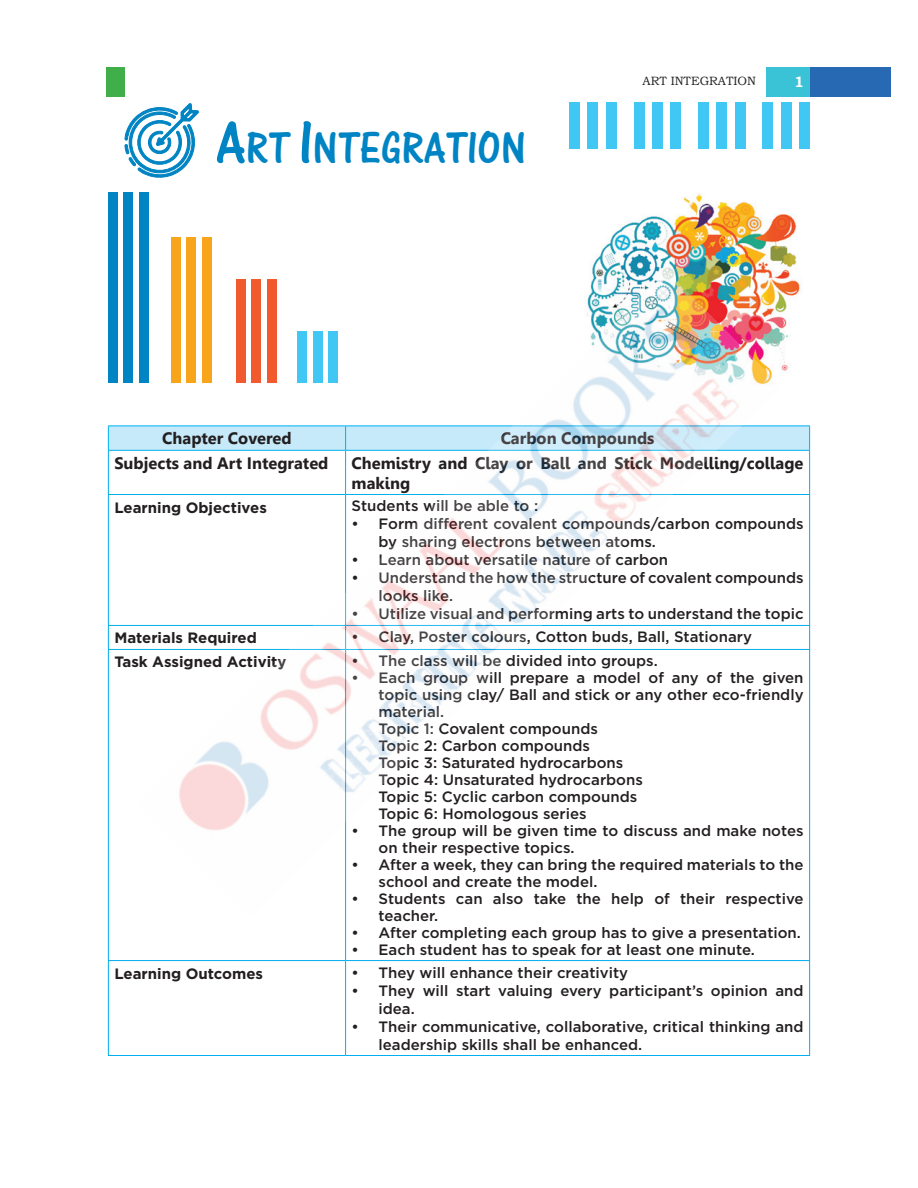
<style>
.page{position:relative;width:918px;height:1188px;background:#fff}
.page>*{position:absolute;margin:0;border:0;box-sizing:border-box;transform-origin:0 0}
.t1{font:46.5px "One Stroke Script Plain";color:#0084c3}
.t2{font:700 16.5px/19.8px "Gisha";color:#231f20}
.t3{font:500 15px/17px "Gotham";color:#231f20}
.t4{font:700 15px "Gotham";color:#231f20}
.t5{font:700 15px "Bookman Old Style";color:#fff}
.t6{font:12px "Bookman Old Style";color:#231f20}
.s1{font-size:63px}
</style>
<div class="page">
<div style="left:810px;top:67px;width:81px;height:29px;background:#2869b3"></div>
<div style="left:766px;top:67px;width:44px;height:29px;background:#3ac2d7"></div>
<div style="left:106px;top:68px;width:19px;height:29px;background:#40ae49"></div>
<div style="left:108px;top:192px;width:9px;height:191px;background:#0084c3"></div>
<div style="left:171px;top:237px;width:9px;height:146px;background:#f9a51b"></div>
<div style="left:124px;top:192px;width:9px;height:191px;background:#0084c3"></div>
<div style="left:187px;top:237px;width:9px;height:146px;background:#f9a51b"></div>
<div style="left:139px;top:192px;width:9px;height:191px;background:#0084c3"></div>
<div style="left:202px;top:237px;width:9px;height:146px;background:#f9a51b"></div>
<div style="left:569px;top:103px;width:11px;height:46px;background:#40c7f4"></div>
<div style="left:634px;top:103px;width:10px;height:46px;background:#40c7f4"></div>
<div style="left:698px;top:103px;width:11px;height:46px;background:#40c7f4"></div>
<div style="left:763px;top:103px;width:10px;height:46px;background:#40c7f4"></div>
<div style="left:587px;top:103px;width:11px;height:46px;background:#40c7f4"></div>
<div style="left:652px;top:103px;width:11px;height:46px;background:#40c7f4"></div>
<div style="left:716px;top:103px;width:11px;height:46px;background:#40c7f4"></div>
<div style="left:781px;top:103px;width:11px;height:46px;background:#40c7f4"></div>
<div style="left:606px;top:103px;width:11px;height:46px;background:#40c7f4"></div>
<div style="left:670px;top:103px;width:11px;height:46px;background:#40c7f4"></div>
<div style="left:735px;top:103px;width:11px;height:46px;background:#40c7f4"></div>
<div style="left:799px;top:103px;width:11px;height:46px;background:#40c7f4"></div>
<img style="left:592px;top:193px;width:208px;height:178px">
<svg style="left:124px;top:103px;width:75px;height:75px"></svg>
<svg style="left:108px;top:426px;width:702px;height:24px"></svg>
<hr style="left:108px;top:450px;width:238px;height:1px;background:#00aeef">
<hr style="left:108px;top:451px;width:1px;height:43px;background:#00aeef">
<hr style="left:346px;top:450px;width:464px;height:1px;background:#00aeef">
<hr style="left:809px;top:451px;width:1px;height:43px;background:#00aeef">
<hr style="left:108px;top:494px;width:238px;height:1px;background:#00aeef">
<hr style="left:108px;top:495px;width:1px;height:130px;background:#00aeef">
<hr style="left:346px;top:494px;width:464px;height:1px;background:#00aeef">
<hr style="left:809px;top:495px;width:1px;height:130px;background:#00aeef">
<hr style="left:108px;top:625px;width:238px;height:1px;background:#00aeef">
<svg style="left:108px;top:626px;width:1px;height:23px"></svg>
<hr style="left:346px;top:625px;width:464px;height:1px;background:#00aeef">
<svg style="left:809px;top:626px;width:1px;height:23px"></svg>
<hr style="left:108px;top:649px;width:238px;height:1px;background:#00aeef">
<hr style="left:108px;top:650px;width:1px;height:310px;background:#00aeef">
<hr style="left:346px;top:649px;width:464px;height:1px;background:#00aeef">
<hr style="left:345px;top:650px;width:1px;height:310px;background:#00aeef">
<hr style="left:809px;top:650px;width:1px;height:310px;background:#00aeef">
<hr style="left:108px;top:960px;width:238px;height:1px;background:#00aeef">
<hr style="left:108px;top:961px;width:1px;height:94px;background:#00aeef">
<hr style="left:346px;top:960px;width:464px;height:1px;background:#00aeef">
<hr style="left:345px;top:961px;width:1px;height:94px;background:#00aeef">
<hr style="left:809px;top:961px;width:1px;height:94px;background:#00aeef">
<hr style="left:108px;top:1055px;width:238px;height:1px;background:#00aeef">
<hr style="left:346px;top:1055px;width:464px;height:1px;background:#00aeef">
<img style="left:138px;top:273px;width:642px;height:642px">
<p class="t1" style="left:216px;top:121px;width:311px"><span class="s1">A</span>RT <span class="s1">I</span>NTEGRATION</p>
<p class="t6" style="left:643px;top:73px;width:115px">ART INTEGRATION</p>
<p class="t5" style="left:794px;top:71px;width:11px">1</p>
<p class="t2" style="left:162px;top:429px;width:131px">Chapter Covered</p>
<p class="t2" style="left:501px;top:429px;width:155px">Carbon Compounds</p>
<p class="t2" style="left:114px;top:453px;width:216px">Subjects and Art Integrated</p>
<p class="t2" style="left:352px;top:453px;width:453px">Chemistry and Clay or Ball and Stick Modelling/collage making</p>
<p class="t4" style="left:114px;top:497px;width:154px">Learning Objectives</p>
<p class="t3" style="left:352px;top:497px;width:188px">Students will be able to :</p>
<p class="t3" style="left:379px;top:515px;width:427px;line-height:18px;text-indent:-27px">• Form different covalent compounds/carbon compounds by sharing electrons between atoms.</p>
<p class="t3" style="left:352px;top:551px;width:318px">• Learn about versatile nature of carbon</p>
<p class="t3" style="left:379px;top:569px;width:427px;line-height:18px;text-indent:-27px">• Understand the how the structure of covalent compounds looks like.</p>
<p class="t3" style="left:352px;top:605px;width:453px">• Utilize visual and performing arts to understand the topic</p>
<p class="t4" style="left:114px;top:628px;width:144px">Materials Required</p>
<p class="t3" style="left:352px;top:628px;width:402px">• Clay, Poster colours, Cotton buds, Ball, Stationary</p>
<p class="t4" style="left:114px;top:652px;width:174px">Task Assigned Activity</p>
<p class="t3" style="left:352px;top:652px;width:308px">• The class will be divided into groups.</p>
<p class="t3" style="left:379px;top:669px;width:427px;text-align:justify;text-indent:-27px">• Each group will prepare a model of any of the given topic using clay/ Ball and stick or any other eco-friendly material.</p>
<p class="t3" style="left:379px;top:720px;width:221px">Topic 1: Covalent compounds</p>
<p class="t3" style="left:379px;top:737px;width:213px">Topic 2: Carbon compounds</p>
<p class="t3" style="left:379px;top:754px;width:246px">Topic 3: Saturated hydrocarbons</p>
<p class="t3" style="left:379px;top:771px;width:266px">Topic 4: Unsaturated hydrocarbons</p>
<p class="t3" style="left:379px;top:788px;width:260px">Topic 5: Cyclic carbon compounds</p>
<p class="t3" style="left:379px;top:805px;width:210px">Topic 6: Homologous series</p>
<p class="t3" style="left:379px;top:822px;width:427px;text-indent:-27px">• The group will be given time to discuss and make notes on their respective topics.</p>
<p class="t3" style="left:379px;top:856px;width:427px;text-indent:-27px">• After a week, they can bring the required materials to the school and create the model.</p>
<p class="t3" style="left:379px;top:890px;width:427px;text-indent:-27px">• Students can also take the help of their respective teacher.</p>
<p class="t3" style="left:352px;top:923px;width:451px">• After completing each group has to give a presentation.</p>
<p class="t3" style="left:352px;top:940px;width:405px">• Each student has to speak for at least one minute.</p>
<p class="t4" style="left:114px;top:963px;width:150px">Learning Outcomes</p>
<p class="t3" style="left:352px;top:963px;width:278px">• They will enhance their creativity</p>
<p class="t3" style="left:379px;top:981px;width:426px;line-height:18px;text-indent:-27px">• They will start valuing every participant’s opinion and idea.</p>
<p class="t3" style="left:379px;top:1017px;width:427px;line-height:18px;text-indent:-27px">• Their communicative, collaborative, critical thinking and leadership skills shall be enhanced.</p>
</div>
